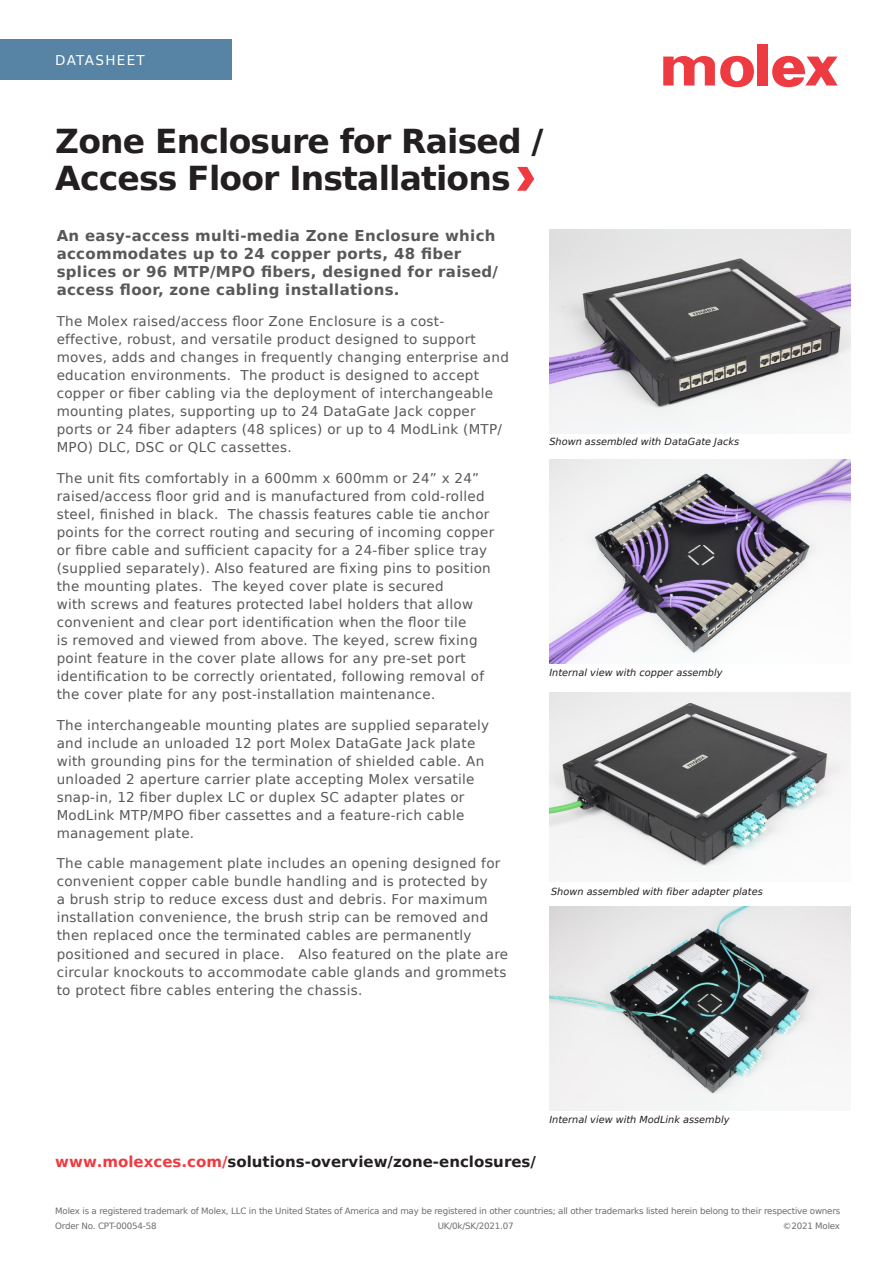
<style>
.page{position:relative;width:893px;height:1263px;background:#fff}
.page>*{position:absolute;margin:0;border:0;box-sizing:border-box;transform-origin:0 0}
.Datasheet_Header{font:700 33px/37.5px "Bitstream Vera Sans";letter-spacing:-.025em;color:#231f20}
.Body_Text_Paragraph{font:700 15px/18px "Bitstream Vera Sans";letter-spacing:.02em;color:#57585a}
.Weblink__red_black{font:700 15px "Bitstream Vera Sans";color:#231f20}
.Body_Text_Paragraph-2{font:13.5px/18px "Bitstream Vera Sans";letter-spacing:.02em;color:#57585a}
.Literature_Tab{font:13.5px "Bitstream Vera Sans";letter-spacing:.1em;color:#fff}
.Captions{font:italic 9.75px "Bitstream Vera Sans";color:#231f20}
.A4_Footer{font:8.7px "Bitstream Vera Sans";letter-spacing:-.02em;color:#6c6d70}
.s1{color:#ee3a41}
</style>
<div class="page">
<div style="left:0;top:39px;width:231px;height:41px;background:#5784a4"></div>
<div style="left:757px;top:44px;width:11px;height:41px;background:#ee3a41"></div>
<svg style="left:663px;top:55px;width:91px;height:32px"></svg>
<svg style="left:772px;top:56px;width:66px;height:31px"></svg>
<img style="left:549px;top:229px;width:301px;height:204px">
<img style="left:550px;top:692px;width:300px;height:175px">
<img style="left:549px;top:460px;width:301px;height:204px">
<img style="left:549px;top:906px;width:301px;height:204px">
<svg style="left:517px;top:167px;width:17px;height:24px"></svg>
<p class="Literature_Tab" style="left:55px;top:53px;width:91px">DATASHEET</p>
<p class="Datasheet_Header" style="left:55px;top:122px;width:490px">Zone Enclosure for Raised /<br>Access Floor Installations</p>
<p class="Body_Text_Paragraph" style="left:57px;top:227px;width:443px">An easy-access multi-media Zone Enclosure which accommodates up to 24 copper ports, 48 fiber splices or 96 MTP/MPO fibers, designed for raised/ access floor, zone cabling installations.</p>
<p class="Body_Text_Paragraph-2" style="left:57px;top:312px;width:454px">The Molex raised/access floor Zone Enclosure is a cost&shy;effective, robust, and versatile product designed to support moves, adds and changes in frequently changing enterprise and education environments. The product is designed to accept copper or fiber cabling via the deployment of interchangeable mounting plates, supporting up to 24 DataGate Jack copper ports or 24 fiber adapters (48 splices) or up to 4 ModLink (MTP/ MPO) DLC, DSC or QLC cassettes.</p>
<p class="Body_Text_Paragraph-2" style="left:57px;top:469px;width:439px">The unit fits comfortably in a 600mm x 600mm or 24” x 24” raised/access floor grid and is manufactured from cold-rolled steel, finished in black. The chassis features cable tie anchor points for the correct routing and securing of incoming copper or fibre cable and sufficient capacity for a 24-fiber splice tray (supplied separately). Also featured are fixing pins to position the mounting plates. The keyed cover plate is secured<br>with screws and features protected label holders that allow convenient and clear port identification when the floor tile<br>is removed and viewed from above. The keyed, screw fixing point feature in the cover plate allows for any pre-set port identification to be correctly orientated, following removal of the cover plate for any post-installation maintenance.</p>
<p class="Body_Text_Paragraph-2" style="left:57px;top:716px;width:434px">The interchangeable mounting plates are supplied separately and include an unloaded 12 port Molex DataGate Jack plate with grounding pins for the termination of shielded cable. An unloaded 2 aperture carrier plate accepting Molex versatile snap-in, 12 fiber duplex LC or duplex SC adapter plates or ModLink MTP/MPO fiber cassettes and a feature-rich cable management plate.</p>
<p class="Body_Text_Paragraph-2" style="left:57px;top:855px;width:453px">The cable management plate includes an opening designed for convenient copper cable bundle handling and is protected by<br>a brush strip to reduce excess dust and debris. For maximum installation convenience, the brush strip can be removed and then replaced once the terminated cables are permanently positioned and secured in place. Also featured on the plate are circular knockouts to accommodate cable glands and grommets to protect fibre cables entering the chassis.</p>
<p class="Captions" style="left:549px;top:436px;width:191px">Shown assembled with DataGate Jacks</p>
<p class="Captions" style="left:549px;top:666px;width:175px">Internal view with copper assembly</p>
<p class="Captions" style="left:551px;top:885px;width:213px">Shown assembled with fiber adapter plates</p>
<p class="Weblink__red_black" style="left:55px;top:1153px;width:482px"><span class="s1">www.molexces.com/</span>solutions-overview/zone-enclosures/</p>
<p class="Captions" style="left:549px;top:1114px;width:182px">Internal view with ModLink assembly</p>
<p class="A4_Footer" style="left:55px;top:1206px;width:787px">Molex is a registered trademark of Molex, LLC in the United States of America and may be registered in other countries; all other trademarks listed herein belong to their respective owners</p>
<p class="A4_Footer" style="left:55px;top:1221px;width:103px">Order No. CPT-00054-58</p>
<p class="A4_Footer" style="left:438px;top:1221px;width:77px">UK/0k/SK/2021.07</p>
<p class="A4_Footer" style="left:783px;top:1221px;width:59px">©2021 Molex</p>
</div>
